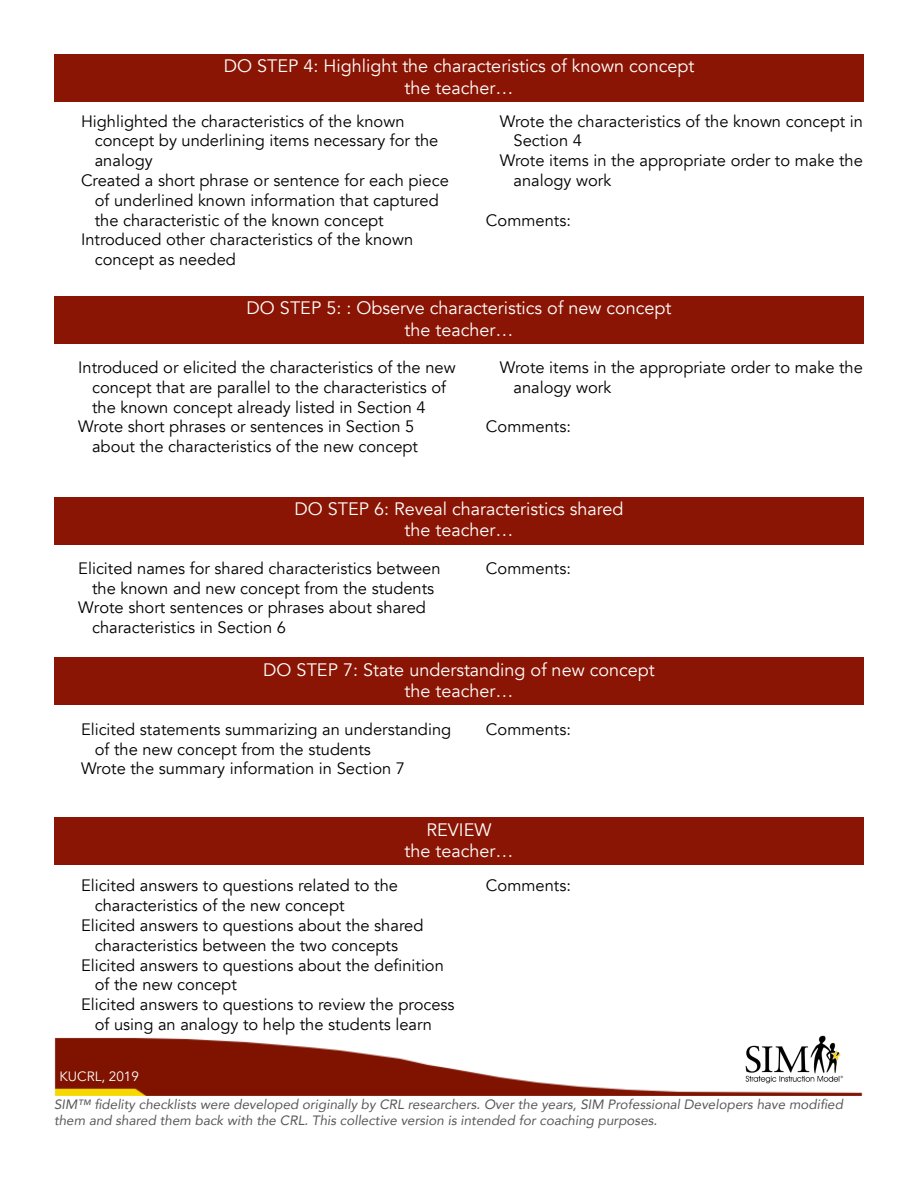
<style>
.page{position:relative;width:918px;height:1188px;background:#fff}
.page>*{position:absolute;margin:0;border:0;box-sizing:border-box;transform-origin:0 0}
.t1{font:18px/21.6px "Avenir";color:#fff;text-align:center}
.t2{font:16.5px/19.8px "Avenir";color:#000}
.t3{font:italic 13.5px/16.2px "Avenir";color:#58595b}
.t4{font:13.5px "Avenir";color:#fff}
</style>
<div class="page">
<img style="left:54px;top:1038px;width:809px;height:57px">
<img style="left:744px;top:1035px;width:102px;height:54px">
<div style="left:54px;top:54px;width:810px;height:48px;background:#8b1504"></div>
<div style="left:54px;top:818px;width:810px;height:47px;background:#8b1504"></div>
<div style="left:54px;top:296px;width:810px;height:47px;background:#8b1504"></div>
<div style="left:54px;top:497px;width:810px;height:47px;background:#8b1504"></div>
<div style="left:54px;top:658px;width:810px;height:47px;background:#8b1504"></div>
<p class="t1" style="left:224px;top:55px;width:472px">DO STEP 4: Highlight the characteristics of known concept the teacher…</p>
<p class="t2" style="left:81px;top:111px;width:325px">Highlighted the characteristics of the known</p>
<p class="t2" style="left:95px;top:131px;width:345px">concept by underlining items necessary for the</p>
<p class="t2" style="left:95px;top:151px;width:60px">analogy</p>
<p class="t2" style="left:81px;top:171px;width:369px">Created a short phrase or sentence for each piece</p>
<p class="t2" style="left:95px;top:191px;width:346px">of underlined known information that captured</p>
<p class="t2" style="left:95px;top:210px;width:291px">the characteristic of the known concept</p>
<p class="t2" style="left:81px;top:230px;width:334px">Introduced other characteristics of the known</p>
<p class="t2" style="left:95px;top:250px;width:143px">concept as needed</p>
<p class="t2" style="left:500px;top:111px;width:365px">Wrote the characteristics of the known concept in</p>
<p class="t2" style="left:514px;top:131px;width:70px">Section 4</p>
<p class="t2" style="left:500px;top:151px;width:365px">Wrote items in the appropriate order to make the</p>
<p class="t2" style="left:514px;top:171px;width:99px">analogy work</p>
<p class="t2" style="left:486px;top:210px;width:86px">Comments:</p>
<p class="t1" style="left:247px;top:297px;width:426px">DO STEP 5: : Observe characteristics of new concept the teacher…</p>
<p class="t2" style="left:78px;top:358px;width:379px">Introduced or elicited the characteristics of the new</p>
<p class="t2" style="left:92px;top:377px;width:356px">concept that are parallel to the characteristics of</p>
<p class="t2" style="left:92px;top:397px;width:335px">the known concept already listed in Section 4</p>
<p class="t2" style="left:78px;top:417px;width:338px">Wrote short phrases or sentences in Section 5</p>
<p class="t2" style="left:92px;top:437px;width:328px">about the characteristics of the new concept</p>
<p class="t2" style="left:514px;top:358px;width:351px;text-indent:-14px">Wrote items in the appropriate order to make the analogy work</p>
<p class="t2" style="left:486px;top:417px;width:86px">Comments:</p>
<p class="t1" style="left:294px;top:498px;width:331px">DO STEP 6: Reveal characteristics shared the teacher…</p>
<p class="t2" style="left:78px;top:559px;width:364px">Elicited names for shared characteristics between</p>
<p class="t2" style="left:92px;top:578px;width:344px">the known and new concept from the students</p>
<p class="t2" style="left:78px;top:598px;width:349px">Wrote short sentences or phrases about shared</p>
<p class="t2" style="left:92px;top:618px;width:195px">characteristics in Section 6</p>
<p class="t2" style="left:486px;top:559px;width:86px">Comments:</p>
<p class="t1" style="left:263px;top:659px;width:393px">DO STEP 7: State understanding of new concept the teacher…</p>
<p class="t2" style="left:81px;top:719px;width:372px">Elicited statements summarizing an understanding</p>
<p class="t2" style="left:95px;top:739px;width:278px">of the new concept from the students</p>
<p class="t2" style="left:81px;top:759px;width:326px">Wrote the summary information in Section 7</p>
<p class="t2" style="left:486px;top:719px;width:86px">Comments:</p>
<p class="t1" style="left:404px;top:819px;width:110px">REVIEW<br>the teacher…</p>
<p class="t2" style="left:81px;top:876px;width:319px">Elicited answers to questions related to the</p>
<p class="t2" style="left:95px;top:896px;width:251px">characteristics of the new concept</p>
<p class="t2" style="left:81px;top:916px;width:344px">Elicited answers to questions about the shared</p>
<p class="t2" style="left:95px;top:935px;width:305px">characteristics between the two concepts</p>
<p class="t2" style="left:81px;top:955px;width:364px">Elicited answers to questions about the definition</p>
<p class="t2" style="left:95px;top:975px;width:144px">of the new concept</p>
<p class="t2" style="left:81px;top:995px;width:375px">Elicited answers to questions to review the process</p>
<p class="t2" style="left:95px;top:1015px;width:339px">of using an analogy to help the students learn</p>
<p class="t4" style="left:59px;top:1068px;width:81px">KUCRL, 2019</p>
<p class="t2" style="left:486px;top:876px;width:86px">Comments:</p>
<p class="t3" style="left:54px;top:1096px;width:791px">SIM™ fidelity checklists were developed originally by CRL researchers. Over the years, SIM Professional Developers have modified them and shared them back with the CRL. This collective version is intended for coaching purposes.</p>
</div>
